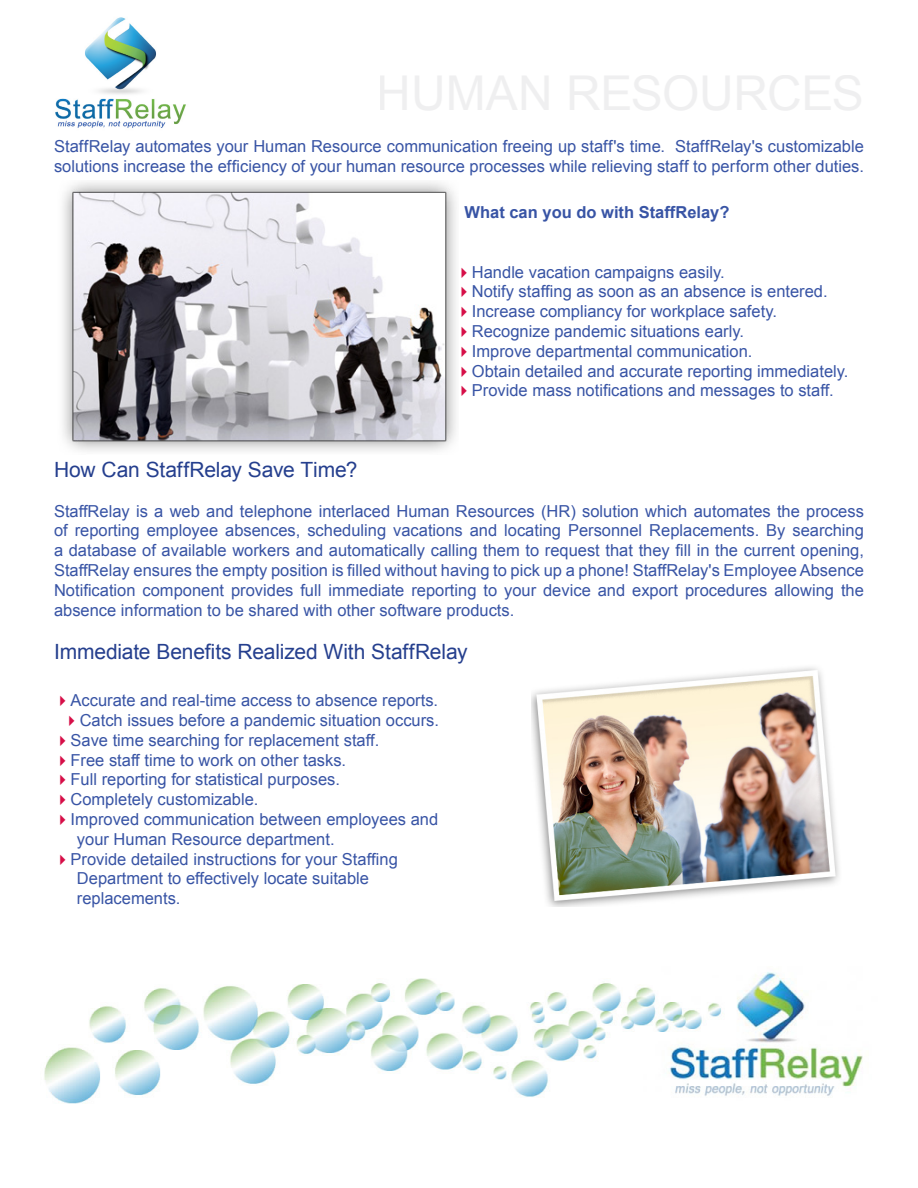
<style>
.page{position:relative;width:918px;height:1188px;background:#fff}
.page>*{position:absolute;margin:0;border:0;box-sizing:border-box;transform-origin:0 0}
.t1{font:21px "Arial";letter-spacing:-.005em;color:#253f8e}
.t2{font:16.5px/19.8px "Arial";color:#3854a5}
.t3{font:700 16.5px "Arial";color:#3854a5}
.s1{color:#d60f48}
</style>
<div class="page">
<img style="left:44px;top:972px;width:819px;height:132px">
<img style="left:55px;top:17px;width:131px;height:111px">
<img style="left:531px;top:667px;width:308px;height:240px">
<img style="left:63px;top:182px;width:393px;height:269px">
<p class="t2" style="left:54px;top:137px;width:812px">StaffRelay automates your Human Resource communication freeing up staff's time. StaffRelay's customizable solutions increase the efficiency of your human resource processes while relieving staff to perform other duties.</p>
<p class="t3" style="left:465px;top:201px;width:266px">What can you do with StaffRelay?</p>
<p class="t2" style="left:455px;top:262px;width:271px"><span class="s1">✔</span>Handle vacation campaigns easily.</p>
<p class="t2" style="left:455px;top:282px;width:374px"><span class="s1">✔</span>Notify staffing as soon as an absence is entered.</p>
<p class="t2" style="left:455px;top:302px;width:323px"><span class="s1">✔</span>Increase compliancy for workplace safety.</p>
<p class="t2" style="left:455px;top:321px;width:290px"><span class="s1">✔</span>Recognize pandemic situations early.</p>
<p class="t2" style="left:455px;top:341px;width:299px"><span class="s1">✔</span>Improve departmental communication.</p>
<p class="t2" style="left:455px;top:361px;width:395px"><span class="s1">✔</span>Obtain detailed and accurate reporting immediately.</p>
<p class="t2" style="left:455px;top:381px;width:380px"><span class="s1">✔</span>Provide mass notifications and messages to staff.</p>
<p class="t1" style="left:54px;top:456px;width:305px">How Can StaffRelay Save Time?</p>
<p class="t2" style="left:54px;top:501px;width:811px;text-align:justify">StaffRelay is a web and telephone interlaced Human Resources (HR) solution which automates the process of reporting employee absences, scheduling vacations and locating Personnel Replacements. By searching a database of available workers and automatically calling them to request that they fill in the current opening, StaffRelay ensures the empty position is filled without having to pick up a phone! StaffRelay's Employee Absence Notification component provides full immediate reporting to your device and export procedures allowing the absence information to be shared with other software products.</p>
<p class="t1" style="left:54px;top:638px;width:415px">Immediate Benefits Realized With StaffRelay</p>
<p class="t2" style="left:54px;top:691px;width:386px"><span class="s1">✔</span>Accurate and real-time access to absence reports.</p>
<p class="t2" style="left:63px;top:711px;width:377px"><span class="s1">✔</span>Catch issues before a pandemic situation occurs.</p>
<p class="t2" style="left:54px;top:730px;width:327px"><span class="s1">✔</span>Save time searching for replacement staff.</p>
<p class="t2" style="left:54px;top:750px;width:294px"><span class="s1">✔</span>Free staff time to work on other tasks.</p>
<p class="t2" style="left:54px;top:770px;width:288px"><span class="s1">✔</span>Full reporting for statistical purposes.</p>
<p class="t2" style="left:54px;top:790px;width:206px"><span class="s1">✔</span>Completely customizable.</p>
<p class="t2" style="left:77px;top:810px;width:363px;text-indent:-23px"><span class="s1">✔</span>Improved communication between employees and your Human Resource department.</p>
<p class="t2" style="left:77px;top:849px;width:322px;text-indent:-23px"><span class="s1">✔</span>Provide detailed instructions for your Staffing<br>Department to effectively locate suitable replacements.</p>
</div>
